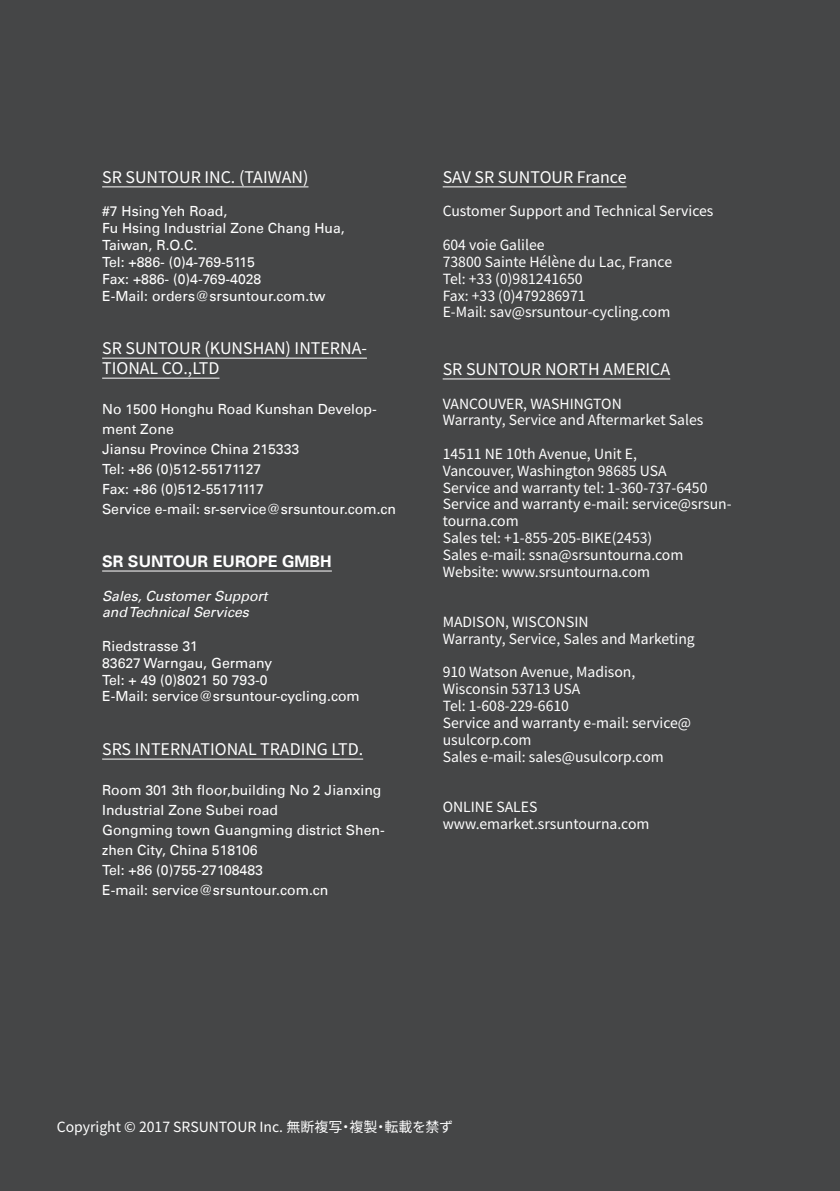
<style>
.page{position:relative;width:840px;height:1191px;background:#fff}
.page>*{position:absolute;margin:0;border:0;box-sizing:border-box;transform-origin:0 0}
.t1{font:16px/20px "Noto Sans CJ Kjp";color:#fff}
.t2{font:700 16px "Univers LT";color:#fff}
.t3{font:14px/16.8px "Noto Sans CJ Kjp";color:#fff}
.t4{font:14px/20px "Univers LT";color:#fff}
.t5{font:italic 14px/16.8px "Univers LT";color:#fff}
</style>
<div class="page">
<div style="left:0;top:0;width:839px;height:1191px;background:#454647"></div>
<hr style="left:102px;top:186px;width:206px;height:1px;background:#fff">
<hr style="left:102px;top:358px;width:265px;height:1px;background:#fff">
<hr style="left:102px;top:378px;width:117px;height:1px;background:#fff">
<hr style="left:102px;top:570px;width:230px;height:1px;background:#fff">
<hr style="left:102px;top:758px;width:261px;height:1px;background:#fff">
<hr style="left:442px;top:186px;width:184px;height:1px;background:#fff">
<hr style="left:442px;top:378px;width:227px;height:1px;background:#fff">
<p class="t1" style="left:102px;top:167px;width:208px">SR SUNTOUR INC. (TAIWAN)</p>
<p class="t4" style="left:102px;top:203px;width:244px;line-height:16.8px">#7 Hsing Yeh Road,<br>Fu Hsing Industrial Zone Chang Hua,<br>Taiwan, R.O.C.<br>Tel: +886- (0)4-769-5115<br>Fax: +886- (0)4-769-4028<br>E-Mail: orders@srsuntour.com.tw</p>
<p class="t1" style="left:102px;top:338px;width:266px">SR SUNTOUR (KUNSHAN) INTERNA-<br>TIONAL CO.,LTD</p>
<p class="t4" style="left:102px;top:399px;width:295px">No 1500 Honghu Road Kunshan Develop&shy;ment Zone<br>Jiansu Province China 215333<br>Tel: +86 (0)512-55171127<br>Fax: +86 (0)512-55171117<br>Service e-mail: sr-service@srsuntour.com.cn</p>
<p class="t2" style="left:102px;top:552px;width:231px">SR SUNTOUR EUROPE GMBH</p>
<p class="t5" style="left:102px;top:587px;width:167px">Sales, Customer Support and Technical Services</p>
<p class="t4" style="left:102px;top:638px;width:259px;line-height:16.8px">Riedstrasse 31<br>83627 Warngau, Germany<br>Tel: + 49 (0)8021 50 793-0<br>E-Mail: service@srsuntour-cycling.com</p>
<p class="t1" style="left:102px;top:739px;width:262px">SRS INTERNATIONAL TRADING LTD.</p>
<p class="t4" style="left:102px;top:780px;width:284px">Room 301 3th floor,building No 2 Jianxing<br>Industrial Zone Subei road<br>Gongming town Guangming district Shen&shy;zhen City, China 518106<br>Tel: +86 (0)755-27108483<br>E-mail: service@srsuntour.com.cn</p>
<p class="t1" style="left:442px;top:167px;width:185px">SAV SR SUNTOUR France</p>
<p class="t3" style="left:442px;top:203px;width:272px">Customer Support and Technical Services</p>
<p class="t3" style="left:442px;top:237px;width:231px">604 voie Galilee<br>73800 Sainte Hélène du Lac, France<br>Tel: +33 (0)981241650<br>Fax: +33 (0)479286971<br>E-Mail: sav@srsuntour-cycling.com</p>
<p class="t1" style="left:442px;top:359px;width:229px">SR SUNTOUR NORTH AMERICA</p>
<p class="t3" style="left:442px;top:395px;width:262px">VANCOUVER, WASHINGTON<br>Warranty, Service and Aftermarket Sales</p>
<p class="t3" style="left:442px;top:446px;width:290px">14511 NE 10th Avenue, Unit E,<br>Vancouver, Washington 98685 USA<br>Service and warranty tel: 1-360-737-6450<br>Service and warranty e-mail: service@srsun&shy;tourna.com<br>Sales tel: +1-855-205-BIKE(2453)<br>Sales e-mail: ssna@srsuntourna.com Website: www.srsuntourna.com</p>
<p class="t3" style="left:442px;top:614px;width:253px">MADISON, WISCONSIN<br>Warranty, Service, Sales and Marketing</p>
<p class="t3" style="left:442px;top:664px;width:250px">910 Watson Avenue, Madison,<br>Wisconsin 53713 USA<br>Tel: 1-608-229-6610<br>Service and warranty e-mail: service@ usulcorp.com<br>Sales e-mail: sales@usulcorp.com</p>
<p class="t3" style="left:442px;top:798px;width:208px">ONLINE SALES www.emarket.srsuntourna.com</p>
<p class="t3" style="left:57px;top:1118px;width:397px">Copyright © 2017 SRSUNTOUR Inc. 無断複写・複製・転載を禁ず</p>
</div>
